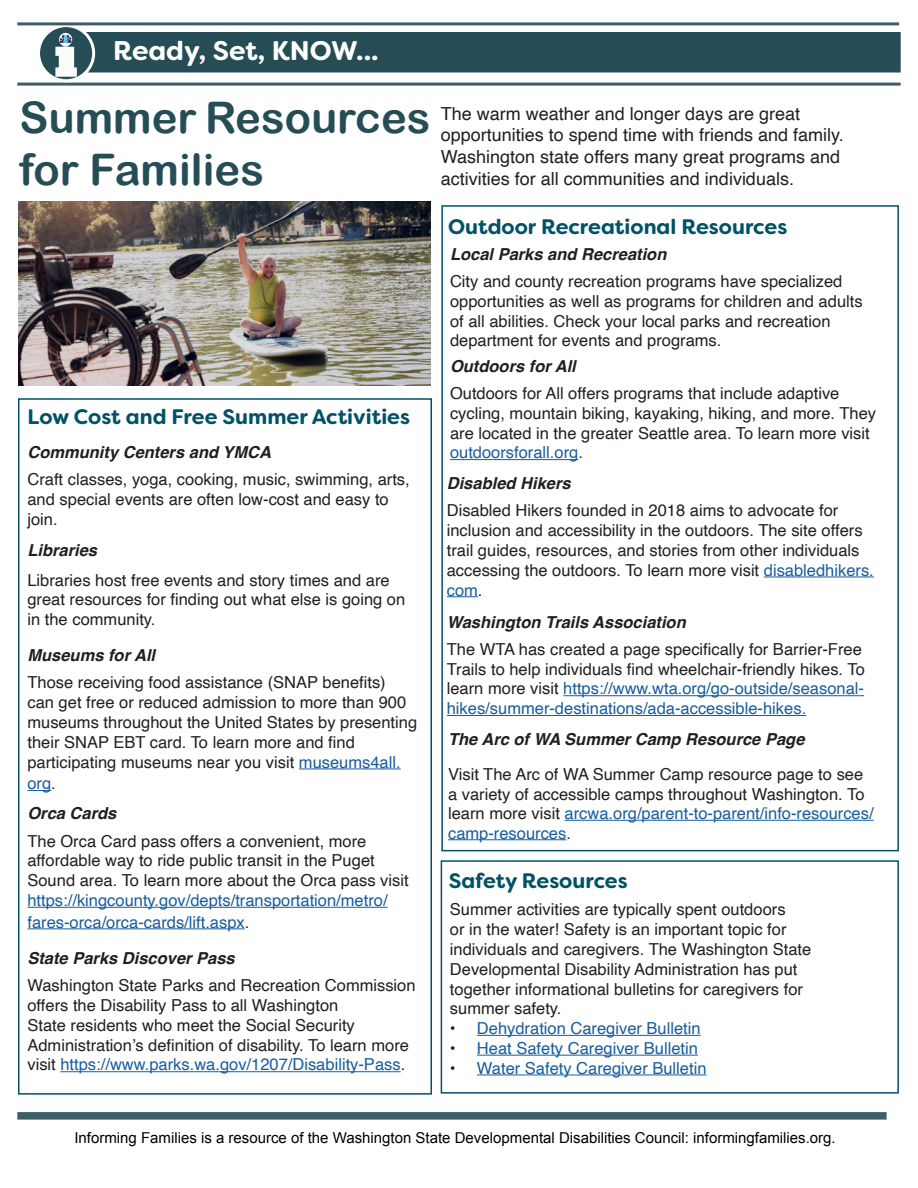
<style>
.page{position:relative;width:918px;height:1188px;background:#fff}
.page>*{position:absolute;margin:0;border:0;box-sizing:border-box;transform-origin:0 0}
.t1{font:43.5px/52.2px "Arial Rounded MT Bold";color:#264d55}
.t2{font:700 27px "Filson Soft";color:#fff}
.t3{font:700 21px "Filson Soft";color:#005266}
.t4{font:18px/21.6px "Helvetica";color:#231f20}
.t5{font:16.5px/19.8px "Helvetica";color:#231f20}
.t6{font:italic 700 16.5px "Helvetica";color:#231f20}
.t7{font:16.5px "Helvetica";color:#175d9e}
.t8{font:15px "Arial";color:#000}
.s1{color:#175d9e}
.s2{color:#231f20}
</style>
<div class="page">
<div style="left:441px;top:860px;width:458px;height:234px;border:2px solid #005266"></div>
<div style="left:441px;top:205px;width:458px;height:646px;border:2px solid #005266"></div>
<div style="left:18px;top:398px;width:414px;height:697px;border:2px solid #005266"></div>
<div style="left:52px;top:32px;width:849px;height:41px;background:#264d55;border:2px solid #264d55"></div>
<hr style="left:17px;top:83px;width:884px;height:3px;background:#264d55">
<svg style="left:39px;top:26px;width:55px;height:55px"></svg>
<div style="left:37px;top:24px;width:58px;height:58px;border:3px solid #fff;border-radius:50%"></div>
<img style="left:45px;top:32px;width:38px;height:44px">
<hr style="left:17px;top:22px;width:882px;height:3px;background:#264d55">
<div style="left:17px;top:1112px;width:870px;height:8px;background:#3c5f66"></div>
<hr style="left:299px;top:769px;width:102px;height:1px;background:#175d9e">
<svg style="left:27px;top:790px;width:24px;height:1px"></svg>
<hr style="left:27px;top:907px;width:361px;height:1px;background:#175d9e">
<hr style="left:27px;top:928px;width:218px;height:1px;background:#175d9e">
<hr style="left:60px;top:1071px;width:341px;height:1px;background:#175d9e">
<hr style="left:764px;top:577px;width:110px;height:1px;background:#175d9e">
<hr style="left:447px;top:596px;width:31px;height:1px;background:#175d9e">
<hr style="left:563px;top:695px;width:301px;height:1px;background:#175d9e">
<hr style="left:447px;top:715px;width:359px;height:1px;background:#175d9e">
<hr style="left:477px;top:1035px;width:224px;height:1px;background:#175d9e">
<hr style="left:477px;top:1055px;width:221px;height:1px;background:#175d9e">
<hr style="left:477px;top:1075px;width:230px;height:1px;background:#175d9e">
<hr style="left:450px;top:459px;width:128px;height:1px;background:#175d9e">
<hr style="left:565px;top:820px;width:309px;height:1px;background:#175d9e">
<hr style="left:448px;top:839px;width:118px;height:1px;background:#175d9e">
<img style="left:18px;top:201px;width:412px;height:184px">
<p class="t2" style="left:113px;top:33px;width:267px">Ready, Set, KNOW...</p>
<p class="t1" style="left:20px;top:91px;width:412px">Summer Resources for Families</p>
<p class="t4" style="left:441px;top:103px;width:404px">The warm weather and longer days are great opportunities to spend time with friends and family.<br>Washington state offers many great programs and activities for all communities and individuals.</p>
<p class="t3" style="left:28px;top:403px;width:384px">Low Cost and Free Summer Activities</p>
<p class="t6" style="left:27px;top:442px;width:245px">Community Centers and YMCA</p>
<p class="t5" style="left:27px;top:470px;width:384px">Craft classes, yoga, cooking, music, swimming, arts, and special events are often low-cost and easy to join.</p>
<p class="t6" style="left:27px;top:540px;width:71px">Libraries</p>
<p class="t5" style="left:27px;top:570px;width:379px">Libraries host free events and story times and are great resources for finding out what else is going on in the community.</p>
<p class="t6" style="left:27px;top:645px;width:129px">Museums for All</p>
<p class="t5" style="left:27px;top:673px;width:391px">Those receiving food assistance (SNAP benefits)<br>can get free or reduced admission to more than 900 museums throughout the United States by presenting their SNAP EBT card. To learn more and find participating museums near you visit <span class="s1">museums4all.</span></p>
<p class="t7" style="left:27px;top:771px;width:30px">org<span class="s2">.</span></p>
<p class="t6" style="left:27px;top:803px;width:90px">Orca Cards</p>
<p class="t5" style="left:27px;top:831px;width:383px">The Orca Card pass offers a convenient, more affordable way to ride public transit in the Puget Sound area. To learn more about the Orca pass visit <span class="s1">https://kingcounty.gov/depts/transportation/metro/</span></p>
<p class="t7" style="left:27px;top:909px;width:223px">fares-orca/orca-cards/lift.aspx<span class="s2">.</span></p>
<p class="t6" style="left:27px;top:948px;width:209px">State Parks Discover Pass</p>
<p class="t5" style="left:27px;top:976px;width:390px">Washington State Parks and Recreation Commission offers the Disability Pass to all Washington<br>State residents who meet the Social Security Administration’s definition of disability. To learn more visit <span class="s1">https://www.parks.wa.gov/1207/Disability-Pass</span>.</p>
<p class="t3" style="left:448px;top:213px;width:341px">Outdoor Recreational Resources</p>
<p class="t6" style="left:450px;top:244px;width:218px">Local Parks and Recreation</p>
<p class="t5" style="left:450px;top:272px;width:414px">City and county recreation programs have specialized opportunities as well as programs for children and adults of all abilities. Check your local parks and recreation department for events and programs.</p>
<p class="t6" style="left:450px;top:356px;width:127px">Outdoors for All</p>
<p class="t5" style="left:450px;top:384px;width:428px">Outdoors for All offers programs that include adaptive cycling, mountain biking, kayaking, hiking, and more. They are located in the greater Seattle area. To learn more visit <span class="s1">outdoorsforall.org</span>.</p>
<p class="t6" style="left:447px;top:473px;width:125px">Disabled Hikers</p>
<p class="t5" style="left:447px;top:501px;width:429px">Disabled Hikers founded in 2018 aims to advocate for inclusion and accessibility in the outdoors. The site offers trail guides, resources, and stories from other individuals accessing the outdoors. To learn more visit <span class="s1">disabledhikers. com</span>.</p>
<p class="t6" style="left:447px;top:612px;width:240px">Washington Trails Association</p>
<p class="t5" style="left:447px;top:640px;width:420px">The WTA has created a page specifically for Barrier-Free Trails to help individuals find wheelchair-friendly hikes. To learn more visit <span class="s1">https://www.wta.org/go-outside/seasonal&shy;hikes/summer-destinations/ada-accessible-hikes.</span></p>
<p class="t6" style="left:448px;top:729px;width:358px">The Arc of WA Summer Camp Resource Page</p>
<p class="t5" style="left:448px;top:765px;width:427px">Visit The Arc of WA Summer Camp resource page to see a variety of accessible camps throughout Washington. To learn more visit <span class="s1">arcwa.org/parent-to-parent/info-resources/ camp-resources</span>.</p>
<p class="t3" style="left:449px;top:867px;width:181px">Safety Resources</p>
<p class="t5" style="left:450px;top:900px;width:363px">Summer activities are typically spent outdoors<br>or in the water! Safety is an important topic for individuals and caregivers. The Washington State Developmental Disability Administration has put together informational bulletins for caregivers for summer safety.</p>
<p class="t7" style="left:450px;top:1016px;width:252px"><span class="s2">•</span> Dehydration Caregiver Bulletin</p>
<p class="t7" style="left:450px;top:1035px;width:250px"><span class="s2">•</span> Heat Safety Caregiver Bulletin</p>
<p class="t7" style="left:450px;top:1055px;width:258px"><span class="s2">•</span> Water Safety Caregiver Bulletin</p>
<p class="t8" style="left:74px;top:1128px;width:763px">Informing Families is a resource of the Washington State Developmental Disabilities Council: informingfamilies.org.</p>
</div>
